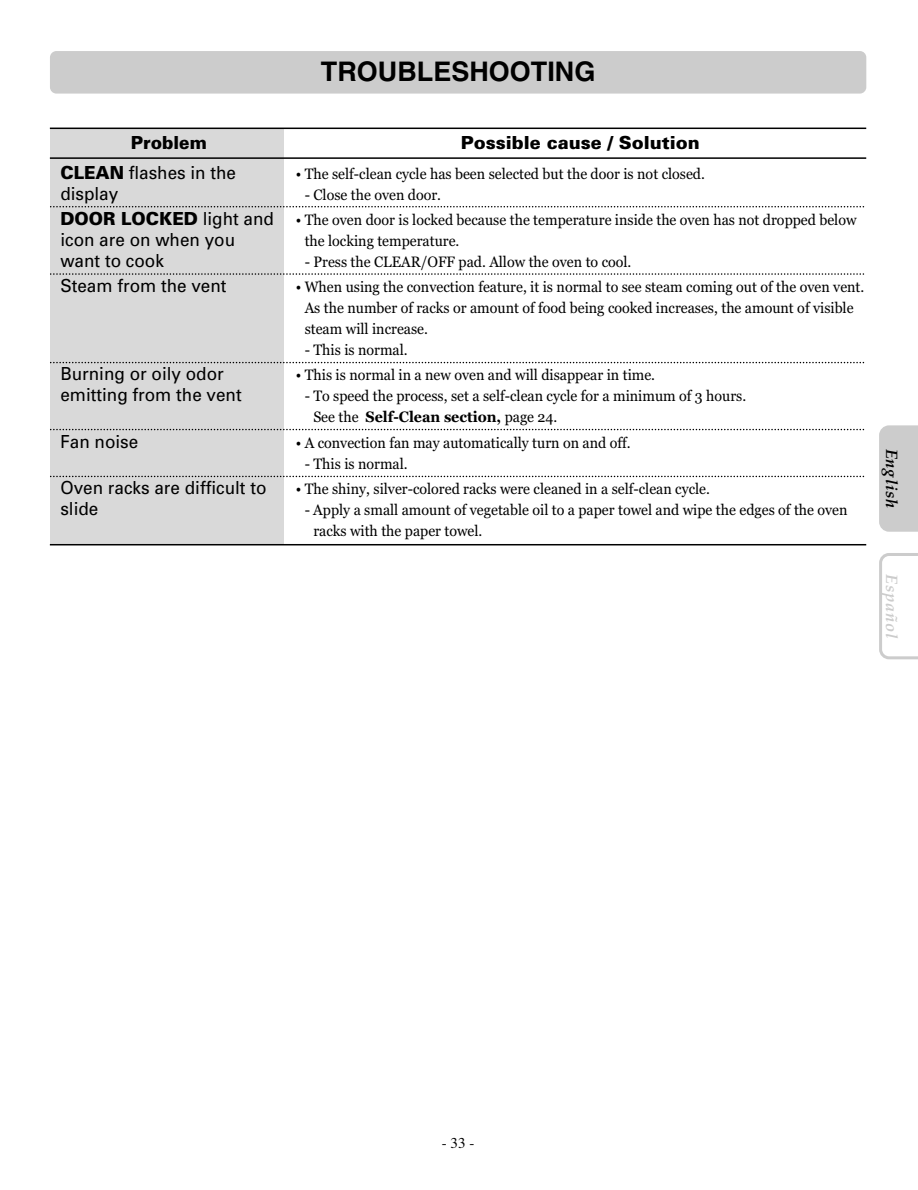
<style>
.page{position:relative;width:918px;height:1190px;background:#fff}
.page>*{position:absolute;margin:0;border:0;box-sizing:border-box;transform-origin:0 0}
.t1{font:700 27px "Helvetica";color:#000}
.t2{font:18px/21px "Univers";color:#000;scale:.95 1}
.t3{font:900 18px/29.5px "Univers";color:#000;scale:.95 1}
.t4{font:900 18px "Univers";color:#000}
.t5{font:italic 700 16.5px "Palatino";letter-spacing:.05em;color:#000}
.t6{font:italic 700 16.5px "Palatino";letter-spacing:.05em;color:#ccc}
.t7{font:15px/21px "Georgia";color:#000;scale:.95 1}
.t8{font:15px "Times";color:#000}
.s1{font-weight:400}
.s2{font-weight:900}
.s3{font-weight:700}
</style>
<div class="page">
<div style="left:879px;top:425px;width:39px;height:107px;background:#ccc"></div>
<svg style="left:879px;top:553px;width:39px;height:106px"></svg>
<div style="left:52px;top:53px;width:812px;height:39px;background:#ccc;border-radius:5px"></div>
<div style="left:50px;top:51px;width:816px;height:43px;border:4px solid #ccc;border-radius:5px"></div>
<div style="left:50px;top:128px;width:234px;height:415px;background:#d9d9d9"></div>
<hr style="left:50px;top:128px;width:816px;height:1px;background:#000">
<hr style="left:50px;top:544px;width:816px;height:1px;background:#000">
<hr style="left:50px;top:157px;width:816px;height:2px;background:#000">
<svg style="left:51px;top:206px;width:814px;height:1px"></svg>
<svg style="left:51px;top:273px;width:814px;height:2px"></svg>
<svg style="left:51px;top:362px;width:814px;height:1px"></svg>
<svg style="left:51px;top:429px;width:814px;height:1px"></svg>
<svg style="left:51px;top:476px;width:814px;height:1px"></svg>
<p class="t3" style="left:60px;top:129px;width:186px;text-indent:70px">Problem<br>CLEAN <span class="s1">flashes in the</span></p>
<p class="t2" style="left:60px;top:182px;width:226px;line-height:25.2px">display<br><span class="s2">DOOR LOCKED</span> light and</p>
<p class="t2" style="left:60px;top:231px;width:185px">icon are on when you want to cook</p>
<p class="t2" style="left:60px;top:277px;width:176px">Steam from the vent</p>
<p class="t2" style="left:60px;top:365px;width:192px">Burning or oily odor emitting from the vent</p>
<p class="t2" style="left:60px;top:432px;width:84px">Fan noise</p>
<p class="t2" style="left:60px;top:479px;width:218px">Oven racks are difficult to slide</p>
<h1 class="t1" style="left:321px;top:61px;width:276px">TROUBLESHOOTING</h1>
<p class="t4" style="left:461px;top:136px;width:240px">Possible cause / Solution</p>
<p class="t7" style="left:296px;top:164px;width:432px">• The self-clean cycle has been selected but the door is not closed.</p>
<p class="t7" style="left:305px;top:185px;width:145px">- Close the oven door.</p>
<p class="t7" style="left:305px;top:210px;width:582px;text-indent:-9px">• The oven door is locked because the temperature inside the oven has not dropped below the locking temperature.</p>
<p class="t7" style="left:305px;top:252px;width:345px">- Press the CLEAR/OFF pad. Allow the oven to cool.</p>
<p class="t7" style="left:305px;top:277px;width:591px;text-indent:-9px">• When using the convection feature, it is normal to see steam coming out of the oven vent.<br>As the number of racks or amount of food being cooked increases, the amount of visible steam will increase.</p>
<p class="t7" style="left:305px;top:340px;width:110px">- This is normal.</p>
<p class="t7" style="left:296px;top:366px;width:380px">• This is normal in a new oven and will disappear in time.</p>
<p class="t7" style="left:313px;top:387px;width:457px;text-indent:-9px">- To speed the process, set a self-clean cycle for a minimum of 3 hours.<br>See the <span class="s3">Self-Clean section,</span> page 24.</p>
<p class="t7" style="left:296px;top:433px;width:354px">• A convection fan may automatically turn on and off.</p>
<p class="t7" style="left:305px;top:454px;width:110px">- This is normal.</p>
<p class="t7" style="left:296px;top:479px;width:438px">• The shiny, silver-colored racks were cleaned in a self-clean cycle.</p>
<p class="t7" style="left:313px;top:500px;width:564px;text-indent:-9px">- Apply a small amount of vegetable oil to a paper towel and wipe the edges of the oven racks with the paper towel.</p>
<p class="t5" style="left:898px;top:448px;width:61px;rotate:90deg">English</p>
<p class="t6" style="left:898px;top:574px;width:66px;rotate:90deg">Español</p>
<p class="t8" style="left:442px;top:1137px;width:34px">- 33 -</p>
</div>
